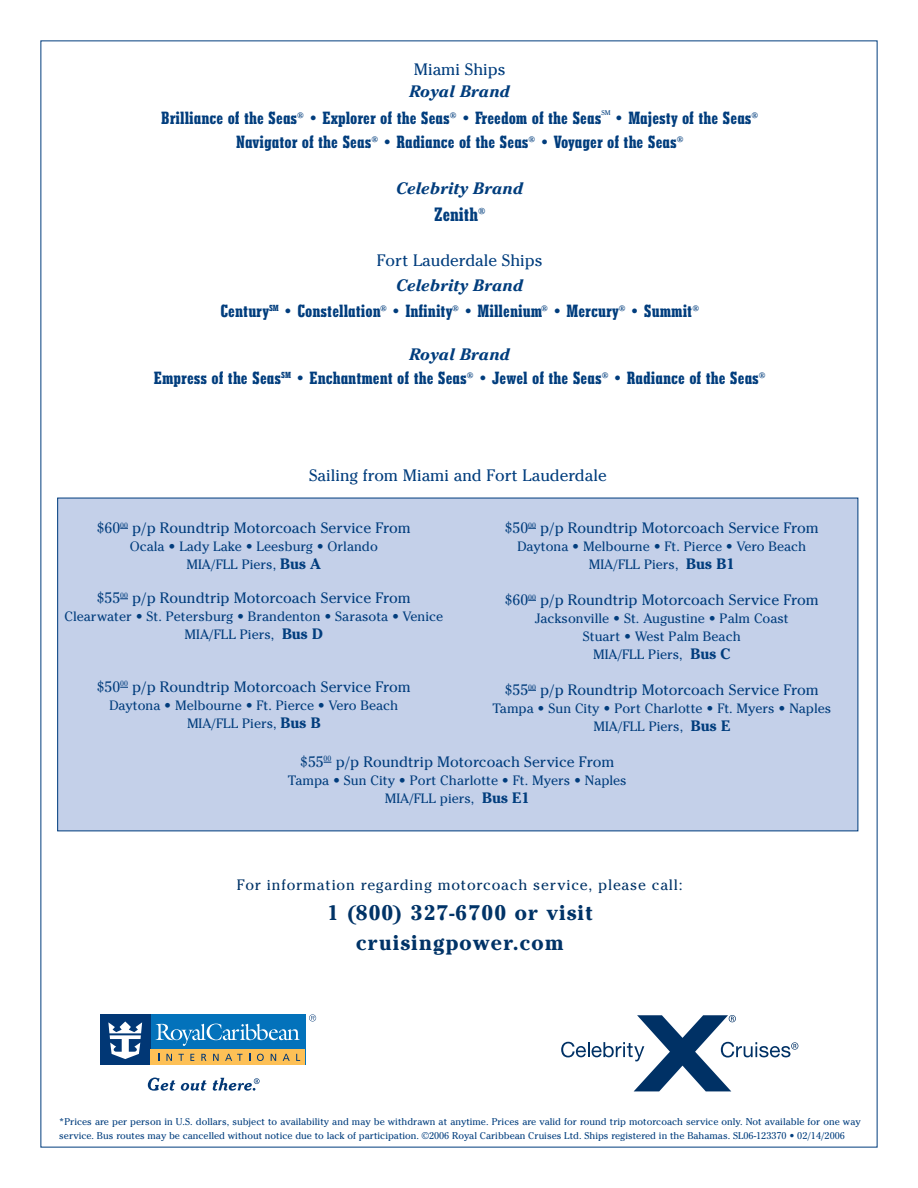
<style>
.page{position:relative;width:918px;height:1188px;background:#fff}
.page>*{position:absolute;margin:0;border:0;box-sizing:border-box;transform-origin:0 0}
.t1{font:700 21px/30px "Cheltenham";letter-spacing:.055em;color:#003367;text-align:center}
.t2{font:800 condensed 18px "Stymie BT";color:#013d7d}
.t3{font:800 condensed 16.5px/24px "Stymie BT";color:#013d7d}
.t4{font:16.5px "Cheltenham";color:#013d7d}
.t5{font:italic 700 16.5px "Cheltenham";color:#013d7d}
.t6{font:15px "Cheltenham";color:#013d7d}
.t7{font:15px "Cheltenham";letter-spacing:.05em;color:#003367}
.t8{font:13.5px/18px "Cheltenham";color:#013d7d;text-align:center}
.t9{font:9.75px/13.5px "Cheltenham";color:#013d7d}
.t10{font:6.75px "Cheltenham";color:#013d7d}
.s1{font-weight:700;font-size:15px}
</style>
<div class="page">
<div style="left:100px;top:1014px;width:205px;height:51px;background:#0372bb"></div>
<div style="left:100px;top:1014px;width:51px;height:51px;background:#013775"></div>
<div style="left:151px;top:1049px;width:154px;height:16px;background:#fdc056"></div>
<svg style="left:166px;top:1054px;width:6px;height:7px"></svg>
<svg style="left:178px;top:1054px;width:6px;height:7px"></svg>
<svg style="left:190px;top:1054px;width:4px;height:7px"></svg>
<svg style="left:201px;top:1054px;width:5px;height:7px"></svg>
<svg style="left:213px;top:1054px;width:6px;height:7px"></svg>
<svg style="left:225px;top:1054px;width:18px;height:7px"></svg>
<svg style="left:257px;top:1054px;width:7px;height:7px"></svg>
<svg style="left:271px;top:1054px;width:5px;height:7px"></svg>
<svg style="left:283px;top:1054px;width:7px;height:7px"></svg>
<svg style="left:296px;top:1054px;width:4px;height:7px"></svg>
<svg style="left:108px;top:1022px;width:34px;height:37px"></svg>
<svg style="left:156px;top:1024px;width:144px;height:22px"></svg>
<svg style="left:309px;top:1014px;width:7px;height:7px"></svg>
<svg style="left:148px;top:1078px;width:27px;height:13px"></svg>
<svg style="left:181px;top:1080px;width:26px;height:11px"></svg>
<svg style="left:213px;top:1078px;width:47px;height:13px"></svg>
<div style="left:58px;top:498px;width:800px;height:333px;background:#c4d0e9"></div>
<svg style="left:561px;top:1015px;width:237px;height:76px"></svg>
<p class="t4" style="left:414px;top:59px;width:93px">Miami Ships</p>
<p class="t5" style="left:409px;top:86px;width:102px">Royal Brand</p>
<p class="t3" style="left:161px;top:107px;width:442px">Brilliance of the Seas<sup>®</sup> • Explorer of the Seas<sup>®</sup> • Freedom of the Seas</p>
<p class="t10" style="left:601px;top:109px;width:11px">SM</p>
<p class="t3" style="left:236px;top:107px;width:524px;text-indent:378px">• Majesty of the Seas<sup>®<br></sup>Navigator of the Seas<sup>®</sup> • Radiance of the Seas<sup>®</sup> • Voyager of the Seas<sup>®</sup></p>
<p class="t5" style="left:396px;top:182px;width:129px">Celebrity Brand</p>
<h2 class="t2" style="left:434px;top:207px;width:53px">Zenith<sup>®</sup></h2>
<p class="t4" style="left:377px;top:250px;width:167px">Fort Lauderdale Ships</p>
<p class="t5" style="left:396px;top:280px;width:129px">Celebrity Brand</p>
<p class="t3" style="left:220px;top:300px;width:480px">Century<sup>SM</sup> • Constellation<sup>®</sup> • Infinity<sup>®</sup> • Millenium<sup>®</sup> • Mercury<sup>®</sup> • Summit<sup>®</sup></p>
<p class="t5" style="left:409px;top:349px;width:102px">Royal Brand</p>
<p class="t3" style="left:154px;top:368px;width:613px">Empress of the Seas<sup>SM</sup> • Enchantment of the Seas<sup>®</sup> • Jewel of the Seas<sup>®</sup> • Radiance of the Seas<sup>®</sup></p>
<p class="t4" style="left:309px;top:466px;width:299px">Sailing from Miami and Fort Lauderdale</p>
<p class="t6" style="left:97px;top:519px;width:315px">$60<sup>00</sup> p/p Roundtrip Motorcoach Service From</p>
<p class="t8" style="left:130px;top:537px;width:250px">Ocala • Lady Lake • Leesburg • Orlando<br>MIA/FLL Piers, <span class="s1">Bus A</span></p>
<p class="t6" style="left:97px;top:589px;width:316px">$55<sup>00</sup> p/p Roundtrip Motorcoach Service From</p>
<p class="t8" style="left:64px;top:608px;width:380px">Clearwater • St. Petersburg • Brandenton • Sarasota • Venice<br>MIA/FLL Piers, <span class="s1">Bus D</span></p>
<p class="t6" style="left:97px;top:678px;width:316px">$50<sup>00</sup> p/p Roundtrip Motorcoach Service From</p>
<p class="t8" style="left:109px;top:696px;width:290px">Daytona • Melbourne • Ft. Pierce • Vero Beach<br>MIA/FLL Piers, <span class="s1">Bus B</span></p>
<p class="t6" style="left:505px;top:519px;width:315px">$50<sup>00</sup> p/p Roundtrip Motorcoach Service From</p>
<p class="t8" style="left:517px;top:537px;width:290px">Daytona • Melbourne • Ft. Pierce • Vero Beach<br>MIA/FLL Piers, <span class="s1">Bus B1</span></p>
<p class="t6" style="left:505px;top:591px;width:316px">$60<sup>00</sup> p/p Roundtrip Motorcoach Service From</p>
<p class="t8" style="left:535px;top:609px;width:256px">Jacksonville • St. Augustine • Palm Coast<br>Stuart • West Palm Beach<br>MIA/FLL Piers, <span class="s1">Bus C</span></p>
<p class="t6" style="left:505px;top:681px;width:316px">$55<sup>00</sup> p/p Roundtrip Motorcoach Service From</p>
<p class="t8" style="left:492px;top:699px;width:340px">Tampa • Sun City • Port Charlotte • Ft. Myers • Naples<br>MIA/FLL Piers, <span class="s1">Bus E</span></p>
<p class="t6" style="left:300px;top:753px;width:316px">$55<sup>00</sup> p/p Roundtrip Motorcoach Service From</p>
<p class="t8" style="left:288px;top:771px;width:340px">Tampa • Sun City • Port Charlotte • Ft. Myers • Naples<br>MIA/FLL piers, <span class="s1">Bus E1</span></p>
<p class="t7" style="left:237px;top:876px;width:448px">For information regarding motorcoach service, please call:</p>
<h1 class="t1" style="left:327px;top:900px;width:267px">1 (800) 327-6700 or visit cruisingpower.com</h1>
<p class="t9" style="left:59px;top:1115px;width:803px">*Prices are per person in U.S. dollars, subject to availability and may be withdrawn at anytime. Prices are valid for round trip motorcoach service only. Not available for one way service. Bus routes may be cancelled without notice due to lack of participation. ©2006 Royal Caribbean Cruises Ltd. Ships registered in the Bahamas. SL06-123370 • 02/14/2006</p>
</div>
